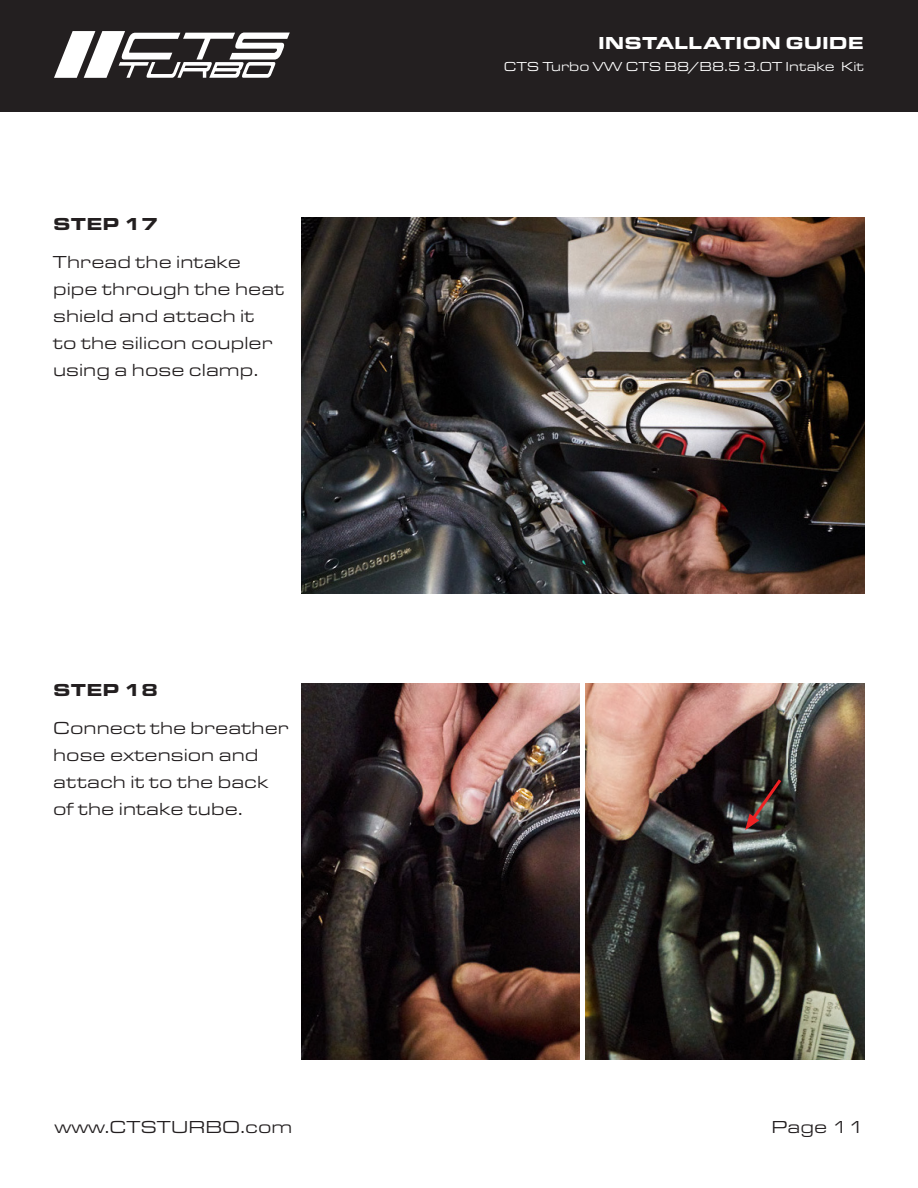
<style>
.page{position:relative;width:918px;height:1188px;background:#fff}
.page>*{position:absolute;margin:0;border:0;box-sizing:border-box;transform-origin:0 0}
.t1{font:18px/27px "Eurostile Ext";color:#231f20}
.t2{font:900 18px "Eurostile Ext";color:#fff}
.t3{font:900 18px "Eurostile Ext";letter-spacing:.005em;color:#231f20}
.t4{font:13.5px "Eurostile Ext";color:#fff}
</style>
<div class="page">
<div style="left:1px;top:0;width:917px;height:112px;background:#231f20"></div>
<svg style="left:54px;top:31px;width:236px;height:47px"></svg>
<img style="left:301px;top:218px;width:563px;height:376px">
<img style="left:301px;top:684px;width:279px;height:376px">
<img style="left:585px;top:684px;width:279px;height:376px">
<svg style="left:745px;top:776px;width:39px;height:54px"></svg>
<p class="t2" style="left:598px;top:29px;width:267px">INSTALLATION GUIDE</p>
<p class="t3" style="left:53px;top:210px;width:107px">STEP 17</p>
<p class="t1" style="left:53px;top:248px;width:233px">Thread the intake pipe through the heat shield and attach it<br>to the silicon coupler using a hose clamp.</p>
<p class="t3" style="left:53px;top:676px;width:107px">STEP 18</p>
<p class="t1" style="left:53px;top:714px;width:237px">Connect the breather hose extension and attach it to the back of the intake tube.</p>
<p class="t4" style="left:504px;top:58px;width:362px">CTS Turbo VW CTS B8/B8.5 3.0T Intake Kit</p>
<p class="t1" style="left:54px;top:1113px;width:240px">www.CTSTURBO.com</p>
<p class="t1" style="left:771px;top:1113px;width:94px">Page 11</p>
</div>
